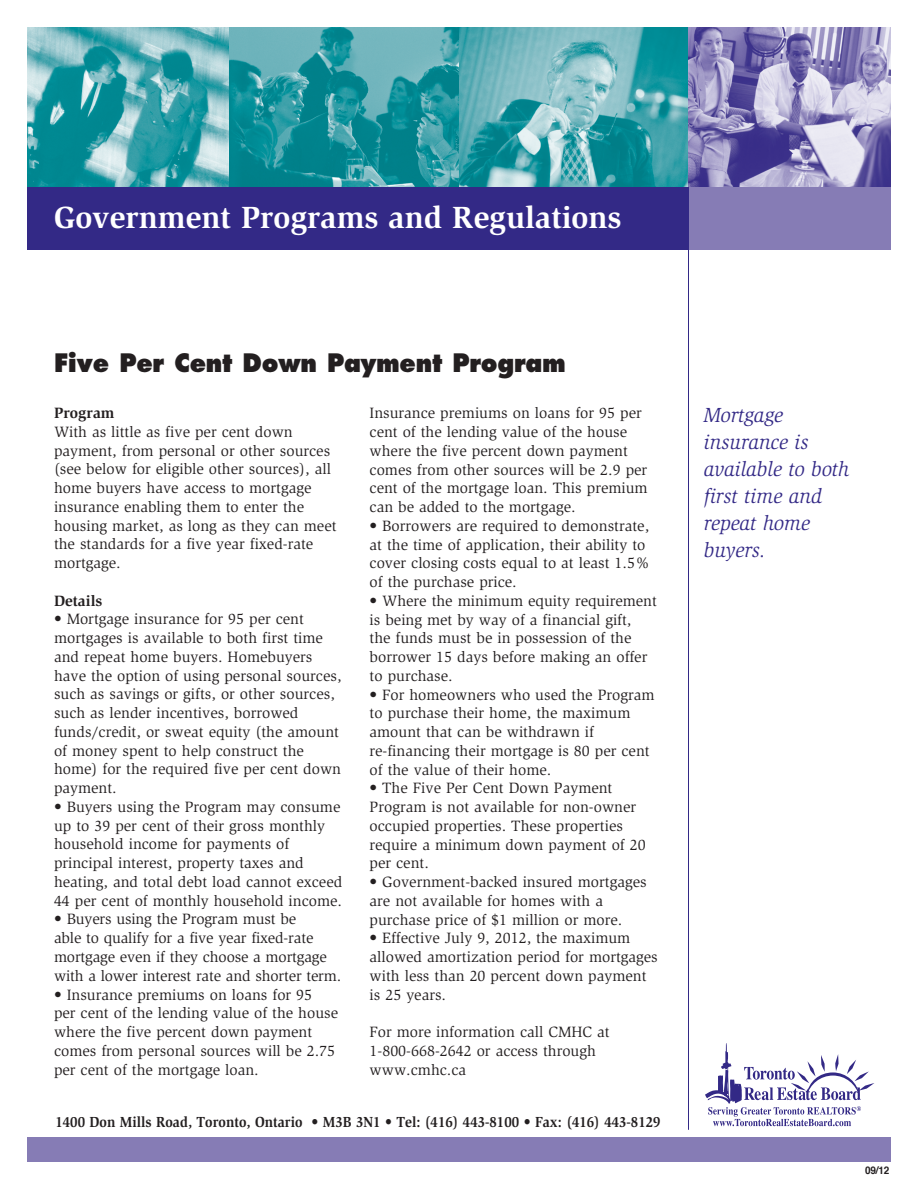
<style>
.page{position:relative;width:918px;height:1188px;background:#fff}
.page>*{position:absolute;margin:0;border:0;box-sizing:border-box;transform-origin:0 0}
.t1{font:700 31.5px "Slimbach";letter-spacing:-.005em;color:#fff}
.t2{font:800 24.75px "Futura";letter-spacing:-.01em;color:#231f20;scale:.95 1}
.t3{font:italic 21px/27px "Slimbach";color:#332986;scale:.95 1}
.t4{font:15.3px/18.8px "Slimbach";color:#231f20}
.t5{font:700 15.3px "Slimbach";color:#231f20}
.t6{font:700 15px "Slimbach";color:#231f20;scale:.92 1}
.t7{font:700 10.5px "Helvetica";color:#231f20;scale:.95 1}
</style>
<div class="page">
<div style="left:27px;top:1137px;width:864px;height:25px;background:#867cb5"></div>
<img style="left:27px;top:27px;width:203px;height:161px">
<svg style="left:230px;top:27px;width:229px;height:161px;background:#2f99a2"></svg>
<svg style="left:459px;top:27px;width:229px;height:161px;background:#55aab3"></svg>
<svg style="left:688px;top:27px;width:203px;height:161px;background:#958fbf"></svg>
<hr style="left:688px;top:207px;width:1px;height:923px;background:#332986">
<div style="left:459px;top:188px;width:432px;height:62px;background:#867cb5"></div>
<div style="left:27px;top:188px;width:662px;height:62px;background:#332986"></div>
<svg style="left:705px;top:1043px;width:170px;height:83px"></svg>
<h1 class="t1" style="left:54px;top:198px;width:569px">Government Programs and Regulations</h1>
<h2 class="t2" style="left:54px;top:348px;width:541px">Five Per Cent Down Payment Program</h2>
<p class="t5" style="left:54px;top:404px;width:62px">Program</p>
<p class="t4" style="left:54px;top:422px;width:284px">With as little as five per cent down payment, from personal or other sources (see below for eligible other sources), all home buyers have access to mortgage insurance enabling them to enter the housing market, as long as they can meet the standards for a five year fixed-rate mortgage.</p>
<p class="t5" style="left:54px;top:591px;width:50px">Details</p>
<p class="t4" style="left:54px;top:610px;width:289px">• Mortgage insurance for 95 per cent mortgages is available to both first time and repeat home buyers. Homebuyers have the option of using personal sources, such as savings or gifts, or other sources, such as lender incentives, borrowed funds/credit, or sweat equity (the amount of money spent to help construct the home) for the required five per cent down payment.</p>
<p class="t4" style="left:54px;top:798px;width:290px">• Buyers using the Program may consume up to 39 per cent of their gross monthly household income for payments of principal interest, property taxes and heating, and total debt load cannot exceed 44 per cent of monthly household income.</p>
<p class="t4" style="left:54px;top:910px;width:289px">• Buyers using the Program must be<br>able to qualify for a five year fixed-rate mortgage even if they choose a mortgage with a lower interest rate and shorter term.</p>
<p class="t4" style="left:54px;top:985px;width:286px">• Insurance premiums on loans for 95<br>per cent of the lending value of the house where the five percent down payment comes from personal sources will be 2.75 per cent of the mortgage loan.</p>
<p class="t4" style="left:370px;top:404px;width:280px">Insurance premiums on loans for 95 per cent of the lending value of the house where the five percent down payment comes from other sources will be 2.9 per cent of the mortgage loan. This premium can be added to the mortgage.</p>
<p class="t4" style="left:370px;top:516px;width:282px">• Borrowers are required to demonstrate, at the time of application, their ability to cover closing costs equal to at least 1.5% of the purchase price.</p>
<p class="t4" style="left:370px;top:591px;width:289px">• Where the minimum equity requirement is being met by way of a financial gift,<br>the funds must be in possession of the borrower 15 days before making an offer to purchase.</p>
<p class="t4" style="left:370px;top:685px;width:287px">• For homeowners who used the Program to purchase their home, the maximum amount that can be withdrawn if re-financing their mortgage is 80 per cent of the value of their home.</p>
<p class="t4" style="left:370px;top:779px;width:278px">• The Five Per Cent Down Payment<br>Program is not available for non-owner occupied properties. These properties require a minimum down payment of 20 per cent.</p>
<p class="t4" style="left:370px;top:873px;width:279px">• Government-backed insured mortgages are not available for homes with a purchase price of $1 million or more.</p>
<p class="t4" style="left:370px;top:929px;width:290px">• Effective July 9, 2012, the maximum allowed amortization period for mortgages with less than 20 percent down payment is 25 years.</p>
<p class="t4" style="left:370px;top:1023px;width:242px">For more information call CMHC at<br>1-800-668-2642 or access through www.cmhc.ca</p>
<p class="t6" style="left:56px;top:1113px;width:659px">1400 Don Mills Road, Toronto, Ontario • M3B 3N1 • Tel: (416) 443-8100 • Fax: (416) 443-8129</p>
<h3 class="t3" style="left:704px;top:402px;width:155px">Mortgage insurance is available to both first time and repeat home buyers.</h3>
<p class="t7" style="left:865px;top:1163px;width:27px">09/12</p>
</div>
